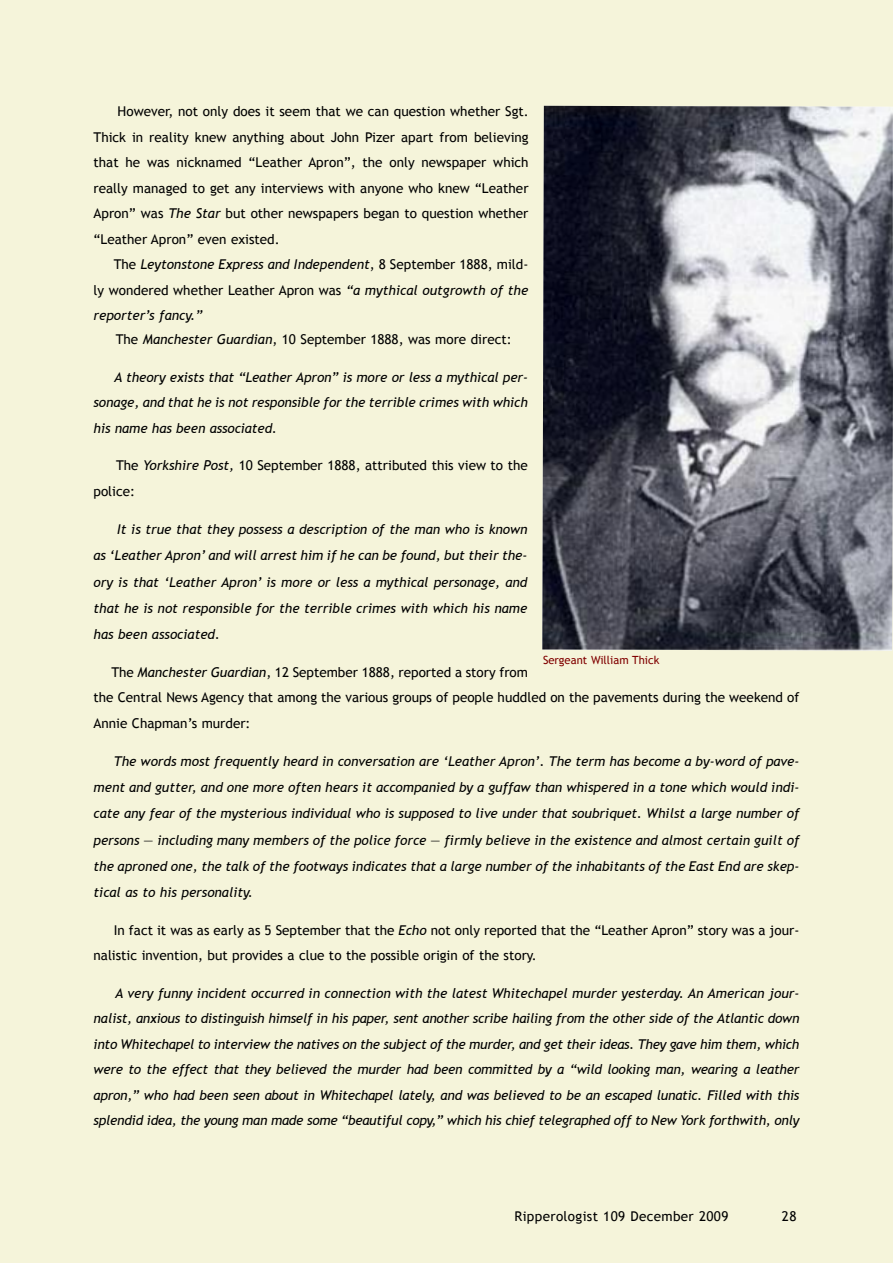
<style>
.page{position:relative;width:893px;height:1263px;background:#f5f4da}
.page>*{position:absolute;margin:0;border:0;box-sizing:border-box;transform-origin:0 0}
.t1{font:italic 13.5px/25.5px "Trebuchet MS";color:#000;text-align:justify}
.t2{font:13.5px/25.5px "Trebuchet MS";color:#000}
.t3{font:13.5px "Trebuchet MS";letter-spacing:.025em;color:#000}
.t4{font:11.25px "Trebuchet MS";color:#800000}
.s1{font-style:italic}
.s2{font-style:normal}
</style>
<div class="page">
<img style="left:542px;top:106px;width:351px;height:544px">
<p class="t2" style="left:94px;top:99px;width:437px;text-align:justify;text-indent:24px">However, not only does it seem that we can question whether Sgt.<br>Thick in reality knew anything about John Pizer apart from believing that he was nicknamed “Leather Apron”, the only newspaper which really managed to get any interviews with anyone who knew “Leather Apron” was <span class="s1">The Star</span> but other newspapers began to question whether “Leather Apron” even existed.</p>
<p class="t1" style="left:94px;top:252px;width:436px;text-indent:20px"><span class="s2">The</span> Leytonstone Express and Independent<span class="s2">, 8 September 1888, mild&shy;ly wondered whether Leather Apron was</span> “a mythical outgrowth of the reporter’s fancy.”</p>
<p class="t2" style="left:116px;top:327px;width:398px">The <span class="s1">Manchester Guardian</span>, 10 September 1888, was more direct:</p>
<p class="t1" style="left:94px;top:364px;width:436px;text-indent:21px">A theory exists that “Leather Apron” is more or less a mythical per&shy;sonage, and that he is not responsible for the terrible crimes with which his name has been associated.</p>
<p class="t2" style="left:94px;top:453px;width:436px;text-indent:22px">The <span class="s1">Yorkshire Post,</span> 10 September 1888, attributed this view to the police:</p>
<p class="t1" style="left:94px;top:516px;width:435px;line-height:26.2px;text-indent:24px">It is true that they possess a description of the man who is known as ‘Leather Apron’ and will arrest him if he can be found, but their the&shy;ory is that ‘Leather Apron’ is more or less a mythical personage, and that he is not responsible for the terrible crimes with which his name has been associated.</p>
<p class="t2" style="left:94px;top:659px;width:707px;text-indent:18px">The <span class="s1">Manchester Guardian</span>, 12 September 1888, reported a story from<br>the Central News Agency that among the various groups of people huddled on the pavements during the weekend of<br>Annie Chapman’s murder:</p>
<p class="t1" style="left:94px;top:748px;width:707px;line-height:26.2px;text-indent:20px">The words most frequently heard in conversation are ‘Leather Apron’. The term has become a by-word of pave&shy;ment and gutter, and one more often hears it accompanied by a guffaw than whispered in a tone which would indi&shy;cate any fear of the mysterious individual who is supposed to live under that soubriquet. Whilst a large number of persons <span class="s2">—</span> including many members of the police force <span class="s2">—</span> firmly believe in the existence and almost certain guilt of the aproned one, the talk of the footways indicates that a large number of the inhabitants of the East End are skep&shy;tical as to his personality.</p>
<p class="t2" style="left:94px;top:917px;width:707px;text-indent:20px">In fact it was as early as 5 September that the <span class="s1">Echo</span> not only reported that the “Leather Apron” story was a jour&shy;nalistic invention, but provides a clue to the possible origin of the story.</p>
<p class="t1" style="left:94px;top:980px;width:707px;text-indent:22px">A very funny incident occurred in connection with the latest Whitechapel murder yesterday. An American jour&shy;nalist, anxious to distinguish himself in his paper, sent another scribe hailing from the other side of the Atlantic down into Whitechapel to interview the natives on the subject of the murder, and get their ideas. They gave him them, which were to the effect that they believed the murder had been committed by a “wild looking man, wearing a leather apron,” who had been seen about in Whitechapel lately, and was believed to be an escaped lunatic. Filled with this splendid idea, the young man made some “beautiful copy,” which his chief telegraphed off to New York forthwith, only</p>
<p class="t4" style="left:543px;top:653px;width:118px">Sergeant William Thick</p>
<p class="t3" style="left:514px;top:1208px;width:215px">Ripperologist 109 December 2009</p>
<p class="t2" style="left:782px;top:1204px;width:16px">28</p>
</div>
